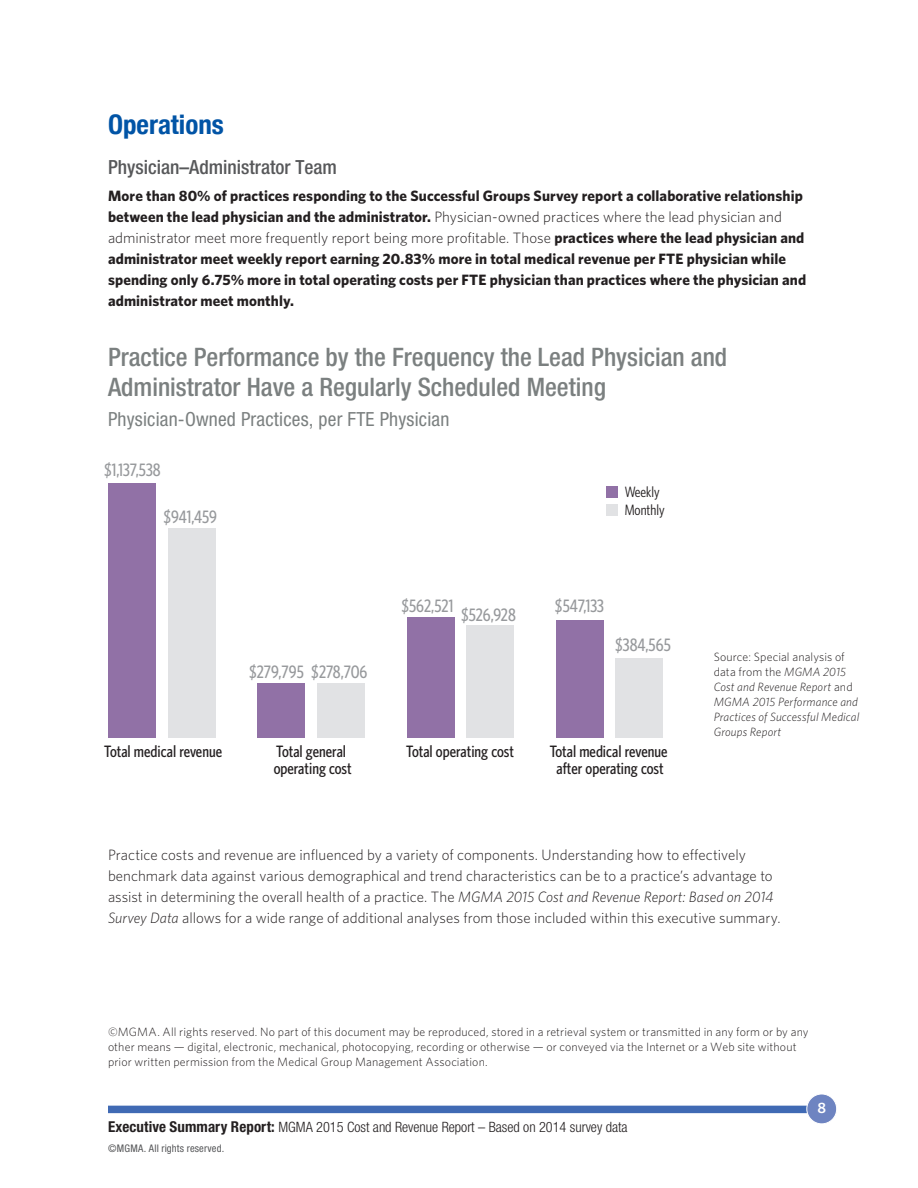
<style>
.page{position:relative;width:918px;height:1188px;background:#fff}
.page>*{position:absolute;margin:0;border:0;box-sizing:border-box;transform-origin:0 0}
._1__Body_sub_larger{font:700 condensed 27px "Helvetica Neue";color:#0154a6}
.graph_chart_title{font:500 condensed 25.5px/30px "Helvetica Neue";color:#7b8080}
.graph_chart_title_su{font:condensed 19.5px "Helvetica Neue";letter-spacing:.01em;color:#7b8080}
._1__Body_sub_smaller{font:500 condensed 19.5px "Helvetica Neue";color:#57585a}
.t1{font:500 18px "Whitney Condensed";color:#97999c}
.t2{font:500 16.5px/16.5px "Whitney Condensed";color:#231f20}
._0__Body_copy{font:700 15px/21px "Whitney";letter-spacing:.005em;color:#231f20}
._0__Body_copy-2{font:300 15px/21px "Whitney";color:#231f20}
.t3{font:15px/18px "Whitney Condensed";color:#231f20}
.t4{font:600 15px "Whitney";color:#fff}
.t5{font:300 condensed 14.25px "Helvetica Neue";color:#231f20}
.copyright_statement{font:300 12px/15px "Whitney";letter-spacing:.01em;color:#231f20}
.copyright_statement-2{font:italic 300 12px/15px "Whitney";letter-spacing:.01em;color:#231f20}
.t6{font:condensed 10.5px "Helvetica Neue";letter-spacing:.015em;color:#57585a}
.s1{font-weight:300}
.s2{font-style:normal}
.s3{font-style:italic}
.s4{font-weight:700;font-size:15px}
</style>
<div class="page">
<div style="left:108px;top:1106px;width:702px;height:7px;background:#406ab4"></div>
<div style="left:807px;top:1094px;width:30px;height:30px;background:#6e84c1;border-radius:50%"></div>
<div style="left:806px;top:1094px;width:31px;height:30px;border:1px solid #fff;border-radius:50%"></div>
<div style="left:168px;top:529px;width:48px;height:209px;background:#e1e2e4"></div>
<div style="left:317px;top:683px;width:48px;height:55px;background:#e1e2e4"></div>
<div style="left:466px;top:626px;width:48px;height:112px;background:#e1e2e4"></div>
<div style="left:615px;top:659px;width:48px;height:79px;background:#e1e2e4"></div>
<div style="left:109px;top:483px;width:47px;height:255px;background:#9171a6"></div>
<div style="left:258px;top:683px;width:47px;height:55px;background:#9171a6"></div>
<div style="left:407px;top:617px;width:47px;height:121px;background:#9171a6"></div>
<div style="left:556px;top:621px;width:47px;height:117px;background:#9171a6"></div>
<div style="left:606px;top:487px;width:11px;height:11px;background:#9171a6"></div>
<div style="left:606px;top:505px;width:11px;height:11px;background:#e1e2e4"></div>
<p class="_1__Body_sub_larger" style="left:108px;top:102px;width:117px">Operations</p>
<p class="_1__Body_sub_smaller" style="left:108px;top:156px;width:230px">Physician–Administrator Team</p>
<p class="_0__Body_copy" style="left:108px;top:185px;width:700px">More than 80% of practices responding to the Successful Groups Survey report a collaborative relationship between the lead physician and the administrator. <span class="s1">Physician-owned practices where the lead physician and administrator meet more frequently report being more profitable. Those</span> practices where the lead physician and administrator meet weekly report earning 20.83% more in total medical revenue per FTE physician while spending only 6.75% more in total operating costs per FTE physician than practices where the physician and administrator meet monthly.</p>
<p class="graph_chart_title" style="left:108px;top:342px;width:621px">Practice Performance by the Frequency the Lead Physician and<br>Administrator Have a Regularly Scheduled Meeting</p>
<p class="graph_chart_title_su" style="left:108px;top:408px;width:343px">Physician-Owned Practices, per FTE Physician</p>
<p class="t1" style="left:104px;top:459px;width:58px">$1,137,538</p>
<p class="t1" style="left:164px;top:505px;width:55px">$941,459</p>
<p class="t3" style="left:625px;top:483px;width:42px">Weekly<br>Monthly</p>
<p class="t2" style="left:104px;top:743px;width:119px">Total medical revenue</p>
<p class="t1" style="left:249px;top:661px;width:120px">$279,795 $278,706</p>
<p class="t1" style="left:401px;top:595px;width:53px">$562,521</p>
<p class="t1" style="left:461px;top:604px;width:56px">$526,928</p>
<p class="t1" style="left:555px;top:595px;width:51px">$547,133</p>
<p class="t1" style="left:615px;top:634px;width:57px">$384,565</p>
<p class="t2" style="left:274px;top:743px;width:80px">Total general operating cost</p>
<p class="t2" style="left:406px;top:743px;width:109px">Total operating cost</p>
<p class="t2" style="left:550px;top:743px;width:119px;text-align:center">Total medical revenue after operating cost</p>
<p class="copyright_statement-2" style="left:714px;top:649px;width:147px"><span class="s2">Source: Special analysis of data from the</span> MGMA 2015<br>Cost and Revenue Report <span class="s2">and<br></span>MGMA 2015 Performance and<br>Practices of Successful Medical<br>Groups Report</p>
<p class="_0__Body_copy-2" style="left:108px;top:844px;width:674px">Practice costs and revenue are influenced by a variety of components. Understanding how to effectively benchmark data against various demographical and trend characteristics can be to a practice’s advantage to assist in determining the overall health of a practice. The <span class="s3">MGMA 2015 Cost and Revenue Report: Based on 2014<br>Survey Data</span> allows for a wide range of additional analyses from those included within this executive summary.</p>
<p class="copyright_statement" style="left:108px;top:1024px;width:702px">©MGMA. All rights reserved. No part of this document may be reproduced, stored in a retrieval system or transmitted in any form or by any other means — digital, electronic, mechanical, photocopying, recording or otherwise — or conveyed via the Internet or a Web site without prior written permission from the Medical Group Management Association.</p>
<p class="t5" style="left:108px;top:1119px;width:521px"><span class="s4">Executive Summary Report:</span> MGMA 2015 Cost and Revenue Report – Based on 2014 survey data</p>
<p class="t6" style="left:108px;top:1142px;width:118px">©MGMA. All rights reserved.</p>
<p class="t4" style="left:817px;top:1098px;width:10px">8</p>
</div>
